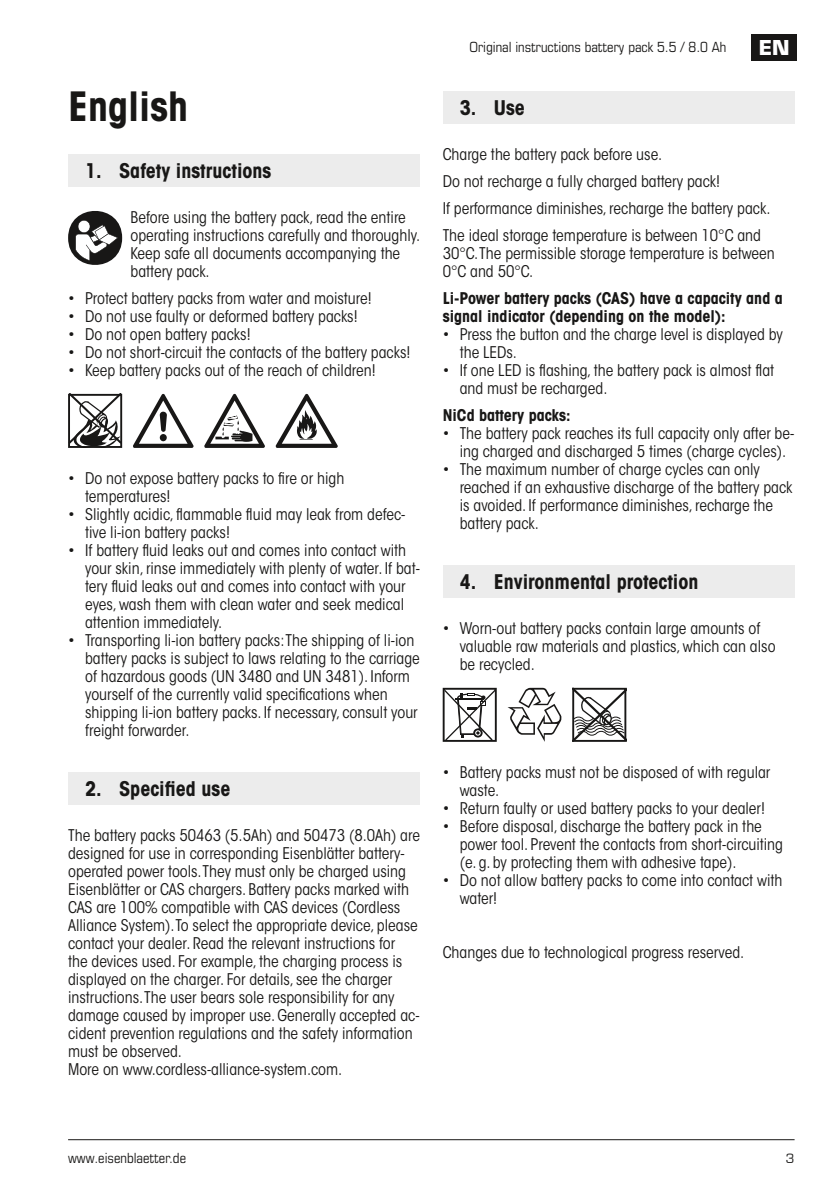
<style>
.page{position:relative;width:840px;height:1191px;background:#fff}
.page>*{position:absolute;margin:0;border:0;box-sizing:border-box;transform-origin:0 0}
.t1{font:700 condensed 40px "ITC Avant Garde Std";color:#181716}
.t2{font:700 condensed 20px "ITC Avant Garde Std";color:#181716}
.t3{font:700 20px "Eurostile LT Std";color:#fff}
.t4{font:condensed 16px/18px "ITC Avant Garde Std";color:#181716}
.t5{font:700 condensed 16px/18px "ITC Avant Garde Std";color:#181716}
.t6{font:condensed 14px "Eurostile LT Std";color:#181716}
.t7{font:14px "Eurostile";color:#181716}
</style>
<div class="page">
<hr style="left:68px;top:1139px;width:726px;height:1px;background:#181716">
<div style="left:751px;top:34px;width:45px;height:26px;background:#181716"></div>
<div style="left:68px;top:154px;width:352px;height:33px;background:#ececec"></div>
<div style="left:68px;top:772px;width:352px;height:33px;background:#ececec"></div>
<svg style="left:68px;top:211px;width:54px;height:54px"></svg>
<div style="left:442px;top:91px;width:352px;height:33px;background:#ececec"></div>
<div style="left:442px;top:565px;width:352px;height:33px;background:#ececec"></div>
<svg style="left:71px;top:397px;width:48px;height:48px"></svg>
<div style="left:68px;top:394px;width:54px;height:54px;border:2px solid #181716"></div>
<svg style="left:275px;top:394px;width:62px;height:54px"></svg>
<svg style="left:133px;top:394px;width:60px;height:54px"></svg>
<svg style="left:204px;top:394px;width:61px;height:54px"></svg>
<svg style="left:445px;top:691px;width:48px;height:48px"></svg>
<div style="left:442px;top:688px;width:54px;height:54px;border:2px solid #181716"></div>
<svg style="left:575px;top:691px;width:48px;height:48px"></svg>
<div style="left:572px;top:688px;width:54px;height:54px;border:2px solid #181716"></div>
<svg style="left:507px;top:688px;width:54px;height:54px"></svg>
<p class="t6" style="left:469px;top:39px;width:258px">Original instructions battery pack 5.5 / 8.0 Ah</p>
<p class="t3" style="left:758px;top:35px;width:32px">EN</p>
<h1 class="t1" style="left:68px;top:80px;width:121px">English</h1>
<p class="t2" style="left:459px;top:94px;width:67px">3. Use</p>
<p class="t4" style="left:442px;top:140px;width:329px;line-height:27px">Charge the battery pack before use.<br>Do not recharge a fully charged battery pack!<br>If performance diminishes, recharge the battery pack.<br>The ideal storage temperature is between 10°C and</p>
<p class="t4" style="left:442px;top:244px;width:333px">30°C. The permissible storage temperature is between<br>0°C and 50°C.</p>
<p class="t5" style="left:442px;top:288px;width:341px">Li-Power battery packs (CAS) have a capacity and a signal indicator (depending on the model):</p>
<p class="t4" style="left:459px;top:325px;width:324px;text-indent:-17px">• Press the button and the charge level is displayed by the LEDs.</p>
<p class="t4" style="left:459px;top:361px;width:316px;text-indent:-17px">• If one LED is flashing, the battery pack is almost flat and must be recharged.</p>
<p class="t5" style="left:442px;top:405px;width:129px">NiCd battery packs:</p>
<p class="t4" style="left:442px;top:424px;width:353px;text-align:center">• The battery pack reaches its full capacity only after be&shy;ing charged and discharged 5 times (charge cycles).</p>
<p class="t4" style="left:459px;top:460px;width:334px;text-indent:-17px">• The maximum number of charge cycles can only reached if an exhaustive discharge of the battery pack is avoided. If performance diminishes, recharge the battery pack.</p>
<p class="t2" style="left:85px;top:158px;width:188px">1. Safety instructions</p>
<p class="t4" style="left:130px;top:208px;width:291px">Before using the battery pack, read the entire operating instructions carefully and thoroughly.<br>Keep safe all documents accompanying the battery pack.</p>
<p class="t4" style="left:68px;top:289px;width:305px">• Protect battery packs from water and moisture!</p>
<p class="t4" style="left:68px;top:307px;width:291px">• Do not use faulty or deformed battery packs!</p>
<p class="t4" style="left:68px;top:325px;width:184px">• Do not open battery packs!</p>
<p class="t4" style="left:68px;top:343px;width:344px">• Do not short-circuit the contacts of the battery packs!</p>
<p class="t4" style="left:68px;top:361px;width:309px">• Keep battery packs out of the reach of children!</p>
<p class="t4" style="left:85px;top:469px;width:260px;text-indent:-17px">• Do not expose battery packs to fire or high temperatures!</p>
<p class="t4" style="left:85px;top:505px;width:321px;text-indent:-17px">• Slightly acidic, flammable fluid may leak from defec&shy;tive li-ion battery packs!</p>
<p class="t4" style="left:85px;top:541px;width:336px;text-indent:-17px">• If battery fluid leaks out and comes into contact with your skin, rinse immediately with plenty of water. If bat&shy;tery fluid leaks out and comes into contact with your eyes, wash them with clean water and seek medical attention immediately.</p>
<p class="t4" style="left:85px;top:631px;width:336px;text-indent:-17px">• Transporting li-ion battery packs: The shipping of li-ion battery packs is subject to laws relating to the carriage of hazardous goods (UN 3480 and UN 3481). Inform yourself of the currently valid specifications when shipping li-ion battery packs. If necessary, consult your freight forwarder.</p>
<p class="t2" style="left:459px;top:568px;width:240px">4. Environmental protection</p>
<p class="t4" style="left:459px;top:619px;width:317px;text-indent:-17px">• Worn-out battery packs contain large amounts of valuable raw materials and plastics, which can also be recycled.</p>
<p class="t2" style="left:85px;top:776px;width:147px">2. Specified use</p>
<p class="t4" style="left:68px;top:826px;width:353px">The battery packs 50463 (5.5Ah) and 50473 (8.0Ah) are designed for use in corresponding Eisenblätter battery&shy;operated power tools. They must only be charged using Eisenblätter or CAS chargers. Battery packs marked with CAS are 100% compatible with CAS devices (Cordless Alliance System). To select the appropriate device, please contact your dealer. Read the relevant instructions for<br>the devices used. For example, the charging process is displayed on the charger. For details, see the charger instructions. The user bears sole responsibility for any damage caused by improper use. Generally accepted ac&shy;cident prevention regulations and the safety information must be observed.<br>More on www.cordless-alliance-system.com.</p>
<p class="t4" style="left:459px;top:763px;width:312px;text-indent:-17px">• Battery packs must not be disposed of with regular waste.</p>
<p class="t4" style="left:442px;top:799px;width:323px">• Return faulty or used battery packs to your dealer!</p>
<p class="t4" style="left:459px;top:817px;width:325px;text-indent:-17px">• Before disposal, discharge the battery pack in the power tool. Prevent the contacts from short-circuiting (e. g. by protecting them with adhesive tape).</p>
<p class="t4" style="left:459px;top:871px;width:324px;text-indent:-17px">• Do not allow battery packs to come into contact with water!</p>
<p class="t4" style="left:442px;top:943px;width:303px">Changes due to technological progress reserved.</p>
<p class="t6" style="left:68px;top:1149px;width:119px">www.eisenblaetter.de</p>
<p class="t7" style="left:785px;top:1150px;width:10px">3</p>
</div>
